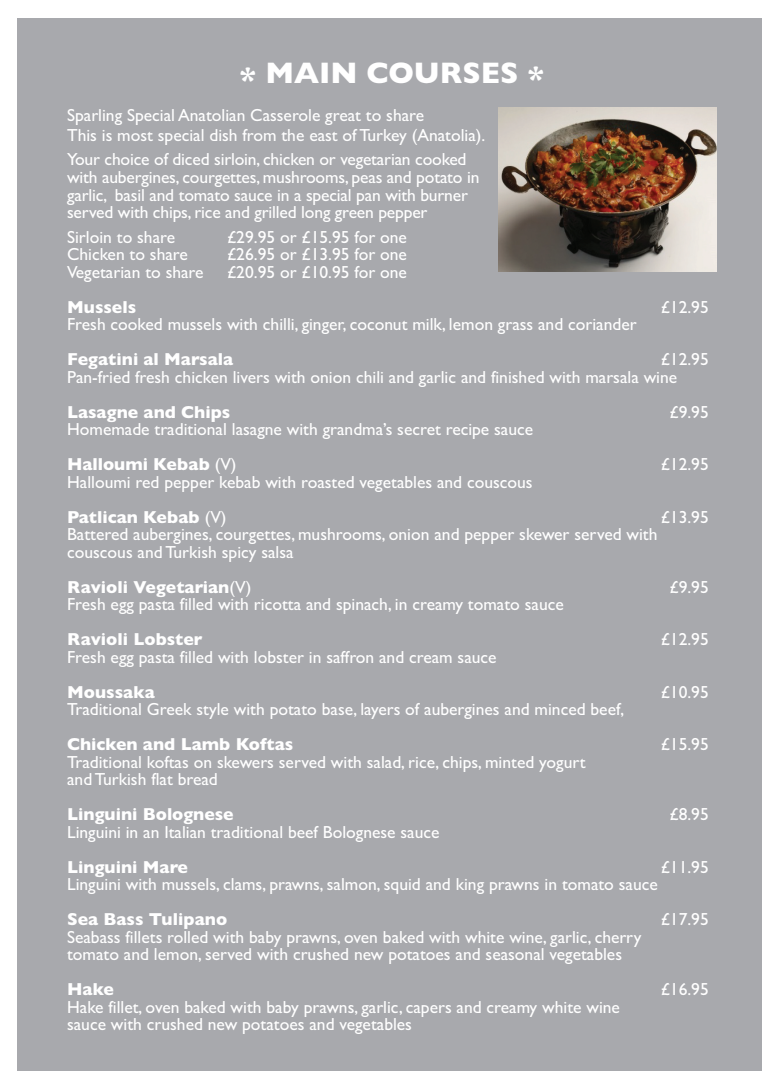
<style>
.page{position:relative;width:780px;height:1088px;background:#fff}
.page>*{position:absolute;margin:0;border:0;box-sizing:border-box;transform-origin:0 0}
.t1{font:700 30px "Gill Sans";color:#fff}
.t2{font:17.5px/17.5px "Gill Sans";color:#fff}
.t3{font:700 17.5px "Gill Sans";color:#fff}
.s1{font-weight:700}
.s2{font-weight:400}
</style>
<div class="page">
<div style="left:18px;top:18px;width:744px;height:1052px;background:#a8a9ad"></div>
<img style="left:499px;top:107px;width:217px;height:164px">
<h1 class="t1" style="left:239px;top:55px;width:306px">* MAIN COURSES *</h1>
<p class="t2" style="left:67px;top:105px;width:420px;line-height:20px">Sparling Special Anatolian Casserole great to share<br>This is most special dish from the east of Turkey (Anatolia).</p>
<p class="t2" style="left:67px;top:151px;width:414px">Your choice of diced sirloin, chicken or vegetarian cooked with aubergines, courgettes, mushrooms, peas and potato in garlic, basil and tomato sauce in a special pan with burner served with chips, rice and grilled long green pepper</p>
<p class="t2" style="left:67px;top:228px;width:109px">Sirloin to share</p>
<p class="t2" style="left:227px;top:228px;width:181px">£29.95 or £15.95 for one</p>
<p class="t2" style="left:67px;top:245px;width:122px">Chicken to share</p>
<p class="t2" style="left:227px;top:245px;width:181px">£26.95 or £13.95 for one</p>
<p class="t2" style="left:67px;top:263px;width:138px">Vegetarian to share</p>
<p class="t2" style="left:227px;top:263px;width:181px">£20.95 or £10.95 for one</p>
<p class="t3" style="left:67px;top:296px;width:71px">Mussels</p>
<p class="t2" style="left:660px;top:298px;width:50px">£12.95</p>
<p class="t2" style="left:67px;top:315px;width:571px">Fresh cooked mussels with chilli, ginger, coconut milk, lemon grass and coriander</p>
<p class="t3" style="left:67px;top:349px;width:167px">Fegatini al Marsala</p>
<p class="t2" style="left:67px;top:350px;width:643px;text-indent:593px">£12.95<br>Pan-fried fresh chicken livers with onion chili and garlic and finished with marsala wine</p>
<p class="t3" style="left:67px;top:401px;width:165px">Lasagne and Chips</p>
<p class="t2" style="left:669px;top:403px;width:41px">£9.95</p>
<p class="t2" style="left:67px;top:412px;width:467px;line-height:35px">Homemade traditional lasagne with grandma’s secret recipe sauce<br><span class="s1">Halloumi Kebab</span> (V)</p>
<p class="t2" style="left:660px;top:455px;width:50px">£12.95</p>
<p class="t2" style="left:67px;top:464px;width:467px;line-height:35px">Halloumi red pepper kebab with roasted vegetables and couscous<br><span class="s1">Patlican Kebab</span> (V)</p>
<p class="t2" style="left:660px;top:508px;width:50px">£13.95</p>
<p class="t2" style="left:67px;top:525px;width:592px">Battered aubergines, courgettes, mushrooms, onion and pepper skewer served with couscous and Turkish spicy salsa</p>
<p class="t3" style="left:67px;top:576px;width:186px">Ravioli Vegetarian<span class="s2">(V)</span></p>
<p class="t2" style="left:669px;top:578px;width:41px">£9.95</p>
<p class="t2" style="left:67px;top:595px;width:498px">Fresh egg pasta filled with ricotta and spinach, in creamy tomato sauce</p>
<p class="t3" style="left:67px;top:629px;width:137px">Ravioli Lobster</p>
<p class="t2" style="left:660px;top:630px;width:50px">£12.95</p>
<p class="t2" style="left:67px;top:648px;width:431px">Fresh egg pasta filled with lobster in saffron and cream sauce</p>
<p class="t3" style="left:67px;top:681px;width:89px">Moussaka</p>
<p class="t2" style="left:660px;top:683px;width:50px">£10.95</p>
<p class="t2" style="left:67px;top:700px;width:558px">Traditional Greek style with potato base, layers of aubergines and minced beef,</p>
<p class="t3" style="left:67px;top:734px;width:228px">Chicken and Lamb Koftas</p>
<p class="t2" style="left:660px;top:735px;width:50px">£15.95</p>
<p class="t2" style="left:67px;top:753px;width:520px">Traditional koftas on skewers served with salad, rice, chips, minted yogurt and Turkish flat bread</p>
<p class="t3" style="left:67px;top:804px;width:168px">Linguini Bolognese</p>
<p class="t2" style="left:669px;top:805px;width:41px">£8.95</p>
<p class="t2" style="left:67px;top:823px;width:374px">Linguini in an Italian traditional beef Bolognese sauce</p>
<p class="t3" style="left:67px;top:856px;width:122px">Linguini Mare</p>
<p class="t2" style="left:660px;top:858px;width:50px">£11.95</p>
<p class="t2" style="left:67px;top:875px;width:592px">Linguini with mussels, clams, prawns, salmon, squid and king prawns in tomato sauce</p>
<p class="t3" style="left:67px;top:909px;width:162px">Sea Bass Tulipano</p>
<p class="t2" style="left:660px;top:910px;width:50px">£17.95</p>
<p class="t2" style="left:67px;top:928px;width:576px">Seabass fillets rolled with baby prawns, oven baked with white wine, garlic, cherry tomato and lemon, served with crushed new potatoes and seasonal vegetables</p>
<p class="t3" style="left:67px;top:979px;width:48px">Hake</p>
<p class="t2" style="left:660px;top:980px;width:50px">£16.95</p>
<p class="t2" style="left:67px;top:998px;width:554px">Hake fillet, oven baked with baby prawns, garlic, capers and creamy white wine sauce with crushed new potatoes and vegetables</p>
</div>
